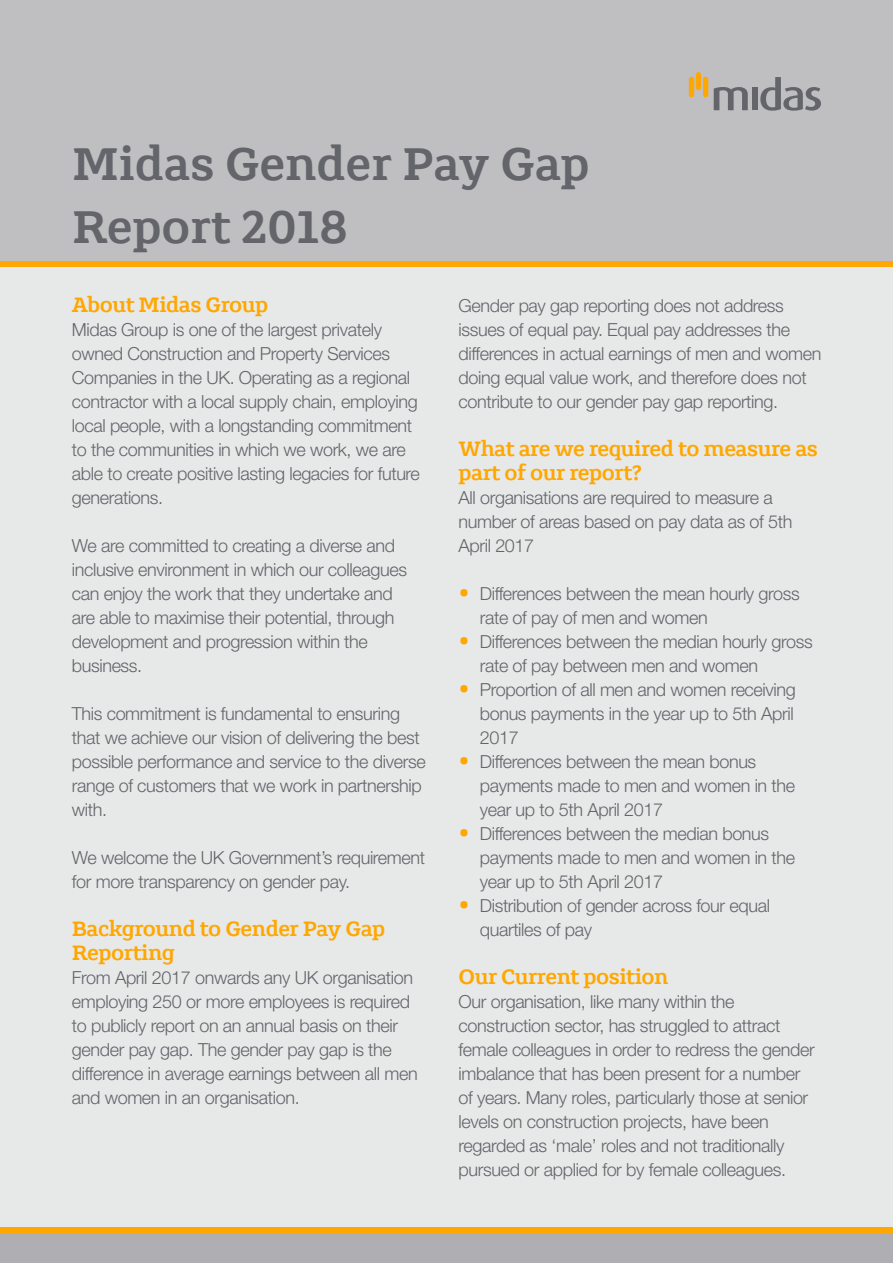
<style>
.page{position:relative;width:893px;height:1263px;background:#e7e8e8}
.page>*{position:absolute;margin:0;border:0;box-sizing:border-box;transform-origin:0 0}
.Body{font:49.5px/63px "Grueber";color:#63656a}
.Body-2{font:22.5px/24px "Grueber";letter-spacing:-.02em;color:#ffa700}
.Body-3{font:300 18px/24px "Helvetica Neue LT";letter-spacing:-.02em;color:#63656a}
.s1{font-family:"Grueber";font-weight:400;font-size:22.5px;color:#ffa700}
</style>
<div class="page">
<div style="left:0;top:0;width:893px;height:264px;background:#bfbec0"></div>
<div style="left:0;top:1233px;width:893px;height:30px;background:#afaeb2"></div>
<div style="left:0;top:261px;width:893px;height:6px;background:#ffa700"></div>
<svg style="left:714px;top:87px;width:34px;height:23px"></svg>
<div style="left:752px;top:87px;width:5px;height:23px;background:#63656a"></div>
<svg style="left:760px;top:77px;width:61px;height:34px"></svg>
<svg style="left:689px;top:72px;width:19px;height:25px"></svg>
<div style="left:0;top:1227px;width:893px;height:6px;background:#ffa700"></div>
<p class="Body" style="left:72px;top:133px;width:519px">Midas Gender Pay Gap<br>Report 2018</p>
<p class="Body-2" style="left:72px;top:293px;width:198px">About Midas Group</p>
<p class="Body-3" style="left:72px;top:317px;width:350px">Midas Group is one of the largest privately owned Construction and Property Services Companies in the UK. Operating as a regional contractor with a local supply chain, employing local people, with a longstanding commitment to the communities in which we work, we are able to create positive lasting legacies for future generations.</p>
<p class="Body-3" style="left:72px;top:533px;width:337px">We are committed to creating a diverse and inclusive environment in which our colleagues can enjoy the work that they undertake and are able to maximise their potential, through development and progression within the business.</p>
<p class="Body-3" style="left:72px;top:701px;width:355px">This commitment is fundamental to ensuring that we achieve our vision of delivering the best possible performance and service to the diverse range of customers that we work in partnership with.</p>
<p class="Body-3" style="left:72px;top:845px;width:355px">We welcome the UK Government’s requirement for more transparency on gender pay.</p>
<p class="Body-2" style="left:72px;top:917px;width:315px">Background to Gender Pay Gap<br>Reporting</p>
<p class="Body-3" style="left:72px;top:965px;width:347px">From April 2017 onwards any UK organisation employing 250 or more employees is required to publicly report on an annual basis on their gender pay gap. The gender pay gap is the difference in average earnings between all men and women in an organisation.</p>
<p class="Body-3" style="left:458px;top:293px;width:364px">Gender pay gap reporting does not address issues of equal pay. Equal pay addresses the differences in actual earnings of men and women doing equal value work, and therefore does not contribute to our gender pay gap reporting.</p>
<p class="Body-2" style="left:458px;top:437px;width:361px">What are we required to measure as part of our report?</p>
<p class="Body-3" style="left:458px;top:485px;width:335px">All organisations are required to measure a number of areas based on pay data as of 5th<br>April 2017</p>
<p class="Body-3" style="left:480px;top:581px;width:322px;text-indent:-21px"><span class="s1">•</span> Differences between the mean hourly gross rate of pay of men and women</p>
<p class="Body-3" style="left:480px;top:629px;width:334px;text-indent:-21px"><span class="s1">•</span> Differences between the median hourly gross rate of pay between men and women</p>
<p class="Body-3" style="left:480px;top:677px;width:318px;text-align:justify;text-indent:-21px"><span class="s1">•</span> Proportion of all men and women receiving bonus payments in the year up to 5th April 2017</p>
<p class="Body-3" style="left:480px;top:749px;width:317px;text-indent:-21px"><span class="s1">•</span> Differences between the mean bonus payments made to men and women in the year up to 5th April 2017</p>
<p class="Body-3" style="left:480px;top:821px;width:317px;text-indent:-21px"><span class="s1">•</span> Differences between the median bonus payments made to men and women in the year up to 5th April 2017</p>
<p class="Body-3" style="left:480px;top:893px;width:292px;text-indent:-21px"><span class="s1">•</span> Distribution of gender across four equal quartiles of pay</p>
<p class="Body-2" style="left:458px;top:965px;width:211px">Our Current position</p>
<p class="Body-3" style="left:458px;top:989px;width:358px">Our organisation, like many within the construction sector, has struggled to attract female colleagues in order to redress the gender imbalance that has been present for a number of years. Many roles, particularly those at senior levels on construction projects, have been regarded as ‘male’ roles and not traditionally pursued or applied for by female colleagues.</p>
</div>
